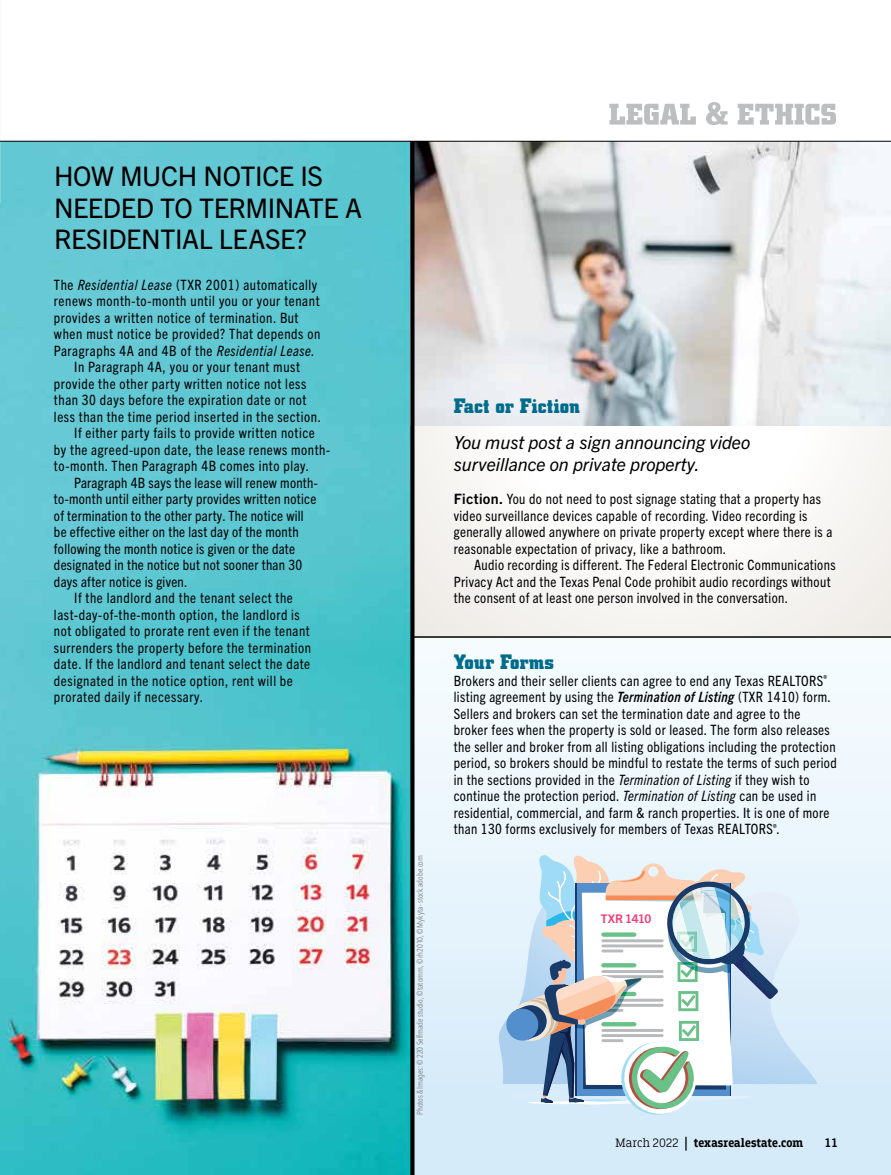
<style>
.page{position:relative;width:891px;height:1175px;background:#fff}
.page>*{position:absolute;margin:0;border:0;box-sizing:border-box;transform-origin:0 0}
.t1{font:27px/31.5px "Trade Gothic Next LT Pro";letter-spacing:-.015em;color:#000}
.t2{font:700 21px "Square Slabserif 711 BT";color:#006c8b}
.t3{font:italic 18px/22.5px "Trade Gothic Next LT Pro";color:#000}
.t4{font:condensed 14.25px/16.5px "Trade Gothic Next LT Pro";letter-spacing:.025em;color:#000}
.t5{font:700 12.75px "Breakers Slab";letter-spacing:.005em;color:#000}
.t6{font:700 12px "Trade Gothic Next LT Pro";letter-spacing:-.03em;color:#ee3f76}
.t7{font:700 12px "Trade Gothic Next LT Pro";color:#000}
.t8{font:8.25px "Avenir Next Condensed";letter-spacing:-.005em;color:#808285}
.s1{font-style:italic}
.s2{font-weight:700;font-stretch:normal}
.s3{font-weight:700;font-style:italic}
.s4{font-weight:300}
.s5{font-weight:400;font-size:16.5px}
</style>
<div class="page">
<div style="left:412px;top:141px;width:479px;height:495px;background:#f9f7f5"></div>
<img style="left:0;top:142px;width:410px;height:1032px">
<div style="left:412px;top:637px;width:479px;height:537px;background:linear-gradient(to bottom,#f8fdff,#d2e9f9)"></div>
<img style="left:415px;top:142px;width:476px;height:283px">
<img style="left:0;top:198px;width:1px;height:976px">
<hr style="left:0;top:1016px;width:1px;height:119px;background:#f4f2f4">
<svg style="left:609px;top:102px;width:227px;height:23px"></svg>
<hr style="left:0;top:141px;width:891px;height:1px;background:#000">
<hr style="left:412px;top:636px;width:479px;height:2px;background:#000">
<div style="left:410px;top:141px;width:5px;height:1033px;background:#000"></div>
<svg style="left:778px;top:890px;width:24px;height:194px;background:#d8eaf8"></svg>
<svg style="left:473px;top:852px;width:305px;height:267px"></svg>
<h1 class="t1" style="left:54px;top:159px;width:310px">HOW MUCH NOTICE IS<br>NEEDED TO TERMINATE A<br>RESIDENTIAL LEASE?</h1>
<p class="t4" style="left:54px;top:275px;width:265px">The <span class="s1">Residential Lease</span> (TXR 2001) automatically</p>
<p class="t4" style="left:54px;top:292px;width:267px">renews month-to-month until you or your tenant</p>
<p class="t4" style="left:54px;top:308px;width:246px">provides a written notice of termination. But</p>
<p class="t4" style="left:54px;top:325px;width:268px">when must notice be provided? That depends on</p>
<p class="t4" style="left:54px;top:341px;width:262px">Paragraphs 4A and 4B of the <span class="s1">Residential Lease.</span></p>
<p class="t4" style="left:74px;top:358px;width:227px">In Paragraph 4A, you or your tenant must</p>
<p class="t4" style="left:54px;top:374px;width:254px">provide the other party written notice not less</p>
<p class="t4" style="left:54px;top:391px;width:254px">than 30 days before the expiration date or not</p>
<p class="t4" style="left:54px;top:407px;width:269px">less than the time period inserted in the section.</p>
<p class="t4" style="left:74px;top:424px;width:242px">If either party fails to provide written notice</p>
<p class="t4" style="left:54px;top:440px;width:278px">by the agreed-upon date, the lease renews month-</p>
<p class="t4" style="left:54px;top:457px;width:257px">to-month. Then Paragraph 4B comes into play.</p>
<p class="t4" style="left:74px;top:473px;width:245px">Paragraph 4B says the lease will renew month-</p>
<p class="t4" style="left:54px;top:490px;width:264px">to-month until either party provides written notice</p>
<p class="t4" style="left:54px;top:506px;width:251px">of termination to the other party. The notice will</p>
<p class="t4" style="left:54px;top:523px;width:246px">be effective either on the last day of the month</p>
<p class="t4" style="left:54px;top:539px;width:243px">following the month notice is given or the date</p>
<p class="t4" style="left:54px;top:556px;width:250px">designated in the notice but not sooner than 30</p>
<p class="t4" style="left:54px;top:572px;width:135px">days after notice is given.</p>
<p class="t4" style="left:74px;top:589px;width:220px">If the landlord and the tenant select the</p>
<p class="t4" style="left:54px;top:605px;width:247px">last-day-of-the-month option, the landlord is</p>
<p class="t4" style="left:54px;top:622px;width:257px">not obligated to prorate rent even if the tenant</p>
<p class="t4" style="left:54px;top:638px;width:259px">surrenders the property before the termination</p>
<p class="t4" style="left:54px;top:655px;width:258px">date. If the landlord and tenant select the date</p>
<p class="t4" style="left:54px;top:671px;width:240px">designated in the notice option, rent will be</p>
<p class="t4" style="left:54px;top:688px;width:151px">prorated daily if necessary.</p>
<p class="t8" style="left:413px;top:1115px;width:261px;rotate:-90deg">Photos &amp; Images: © 220 Selfmade studio, © tatomm, © rh2010, © Mykyta- stock.adobe.com</p>
<h2 class="t2" style="left:454px;top:393px;width:128px">Fact or Fiction</h2>
<p class="t3" style="left:454px;top:430px;width:298px">You must post a sign announcing video surveillance on private property.</p>
<p class="t4" style="left:454px;top:490px;width:380px"><span class="s2">Fiction.</span> You do not need to post signage stating that a property has video surveillance devices capable of recording. Video recording is generally allowed anywhere on private property except where there is a reasonable expectation of privacy, like a bathroom.</p>
<p class="t4" style="left:454px;top:556px;width:383px;text-indent:20px">Audio recording is different. The Federal Electronic Communications<br>Privacy Act and the Texas Penal Code prohibit audio recordings without the consent of at least one person involved in the conversation.</p>
<h2 class="t2" style="left:454px;top:649px;width:102px">Your Forms</h2>
<p class="t4" style="left:454px;top:671px;width:385px">Brokers and their seller clients can agree to end any Texas REALTORS<sup>® </sup>listing agreement by using the <span class="s3">Termination of Listing</span> (TXR 1410) form.<br>Sellers and brokers can set the termination date and agree to the broker fees when the property is sold or leased. The form also releases the seller and broker from all listing obligations including the protection period, so brokers should be mindful to restate the terms of such period in the sections provided in the <span class="s1">Termination of Listing</span> if they wish to continue the protection period. <span class="s1">Termination of Listing</span> can be used in residential, commercial, and farm &amp; ranch properties. It is one of more than 130 forms exclusively for members of Texas REALTORS<sup>®</sup>.</p>
<p class="t6" style="left:601px;top:910px;width:52px">TXR 1410</p>
<p class="t5" style="left:615px;top:1135px;width:190px"><span class="s4">March 2022</span> <span class="s5">|</span> texasrealestate.com</p>
<p class="t7" style="left:825px;top:1134px;width:15px">11</p>
</div>
